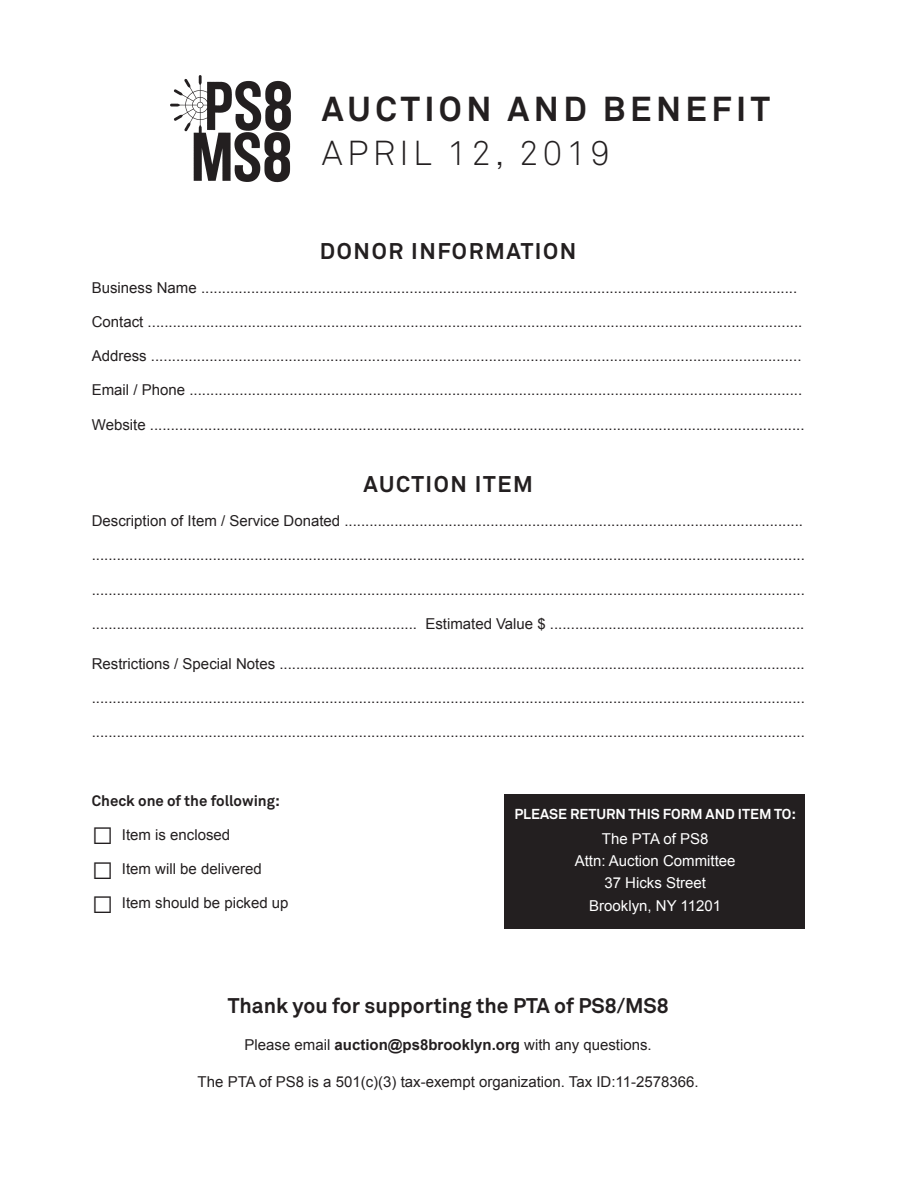
<style>
.page{position:relative;width:918px;height:1188px;background:#fff}
.page>*{position:absolute;margin:0;border:0;box-sizing:border-box;transform-origin:0 0}
.t1{font:700 34.2px "Akkurat";letter-spacing:.13em;color:#231f20}
.t2{font:300 34.2px "Akkurat";letter-spacing:.13em;color:#231f20}
.t3{font:700 22.5px "Akkurat";letter-spacing:.07em;color:#231f20}
.t4{font:700 21px "Akkurat";color:#231f20}
.t5{font:15px "Arial";color:#231f20}
.t6{font:15px "Arial";color:#fff}
.t7{font:700 15px "Akkurat";color:#231f20}
.t8{font:700 14.25px "Akkurat";color:#fff}
.s1{font-size:36px}
.s2{font-weight:700}
</style>
<div class="page">
<div style="left:504px;top:794px;width:301px;height:135px;background:#231f20"></div>
<img style="left:170px;top:75px;width:121px;height:108px">
<p class="t1" style="left:322px;top:88px;width:450px">AUCTION AND BENEFIT</p>
<p class="t2" style="left:322px;top:133px;width:290px">APRIL 12, 2019</p>
<p class="t3" style="left:320px;top:236px;width:258px">DONOR INFORMATION</p>
<p class="t5" style="left:92px;top:278px;width:707px">Business Name ...............................................................................................................................................</p>
<p class="t5" style="left:92px;top:312px;width:712px">Contact .............................................................................................................................................................</p>
<p class="t5" style="left:92px;top:346px;width:711px">Address ............................................................................................................................................................</p>
<p class="t5" style="left:92px;top:380px;width:712px">Email / Phone ...................................................................................................................................................</p>
<p class="t5" style="left:92px;top:414px;width:714px">Website .............................................................................................................................................................</p>
<p class="t3" style="left:364px;top:470px;width:171px">AUCTION ITEM</p>
<p class="t5" style="left:92px;top:511px;width:713px">Description of Item / Service Donated ..............................................................................................................</p>
<p class="t5" style="left:92px;top:545px;width:715px">...........................................................................................................................................................................</p>
<p class="t5" style="left:92px;top:579px;width:715px">...........................................................................................................................................................................</p>
<p class="t5" style="left:92px;top:614px;width:714px">.............................................................................. Estimated Value $ .............................................................</p>
<p class="t5" style="left:92px;top:654px;width:714px">Restrictions / Special Notes ..............................................................................................................................</p>
<p class="t5" style="left:92px;top:688px;width:715px">...........................................................................................................................................................................</p>
<p class="t5" style="left:92px;top:722px;width:715px">...........................................................................................................................................................................</p>
<p class="t7" style="left:92px;top:791px;width:190px">Check one of the following:</p>
<p class="t5" style="left:92px;top:825px;width:140px"><span class="s1">□</span> Item is enclosed</p>
<p class="t5" style="left:92px;top:859px;width:172px"><span class="s1">□</span> Item will be delivered</p>
<p class="t5" style="left:92px;top:893px;width:198px"><span class="s1">□</span> Item should be picked up</p>
<p class="t8" style="left:514px;top:805px;width:283px">PLEASE RETURN THIS FORM AND ITEM TO:</p>
<p class="t6" style="left:602px;top:829px;width:108px">The PTA of PS8</p>
<p class="t6" style="left:575px;top:851px;width:162px">Attn: Auction Committee</p>
<p class="t6" style="left:604px;top:873px;width:103px">37 Hicks Street</p>
<p class="t6" style="left:589px;top:896px;width:134px">Brooklyn, NY 11201</p>
<p class="t4" style="left:228px;top:992px;width:442px">Thank you for supporting the PTA of PS8/MS8</p>
<p class="t5" style="left:245px;top:1035px;width:409px">Please email <span class="s2">auction@ps8brooklyn.org</span> with any questions.</p>
<p class="t5" style="left:198px;top:1072px;width:503px">The PTA of PS8 is a 501(c)(3) tax-exempt organization. Tax ID:11-2578366.</p>
</div>
